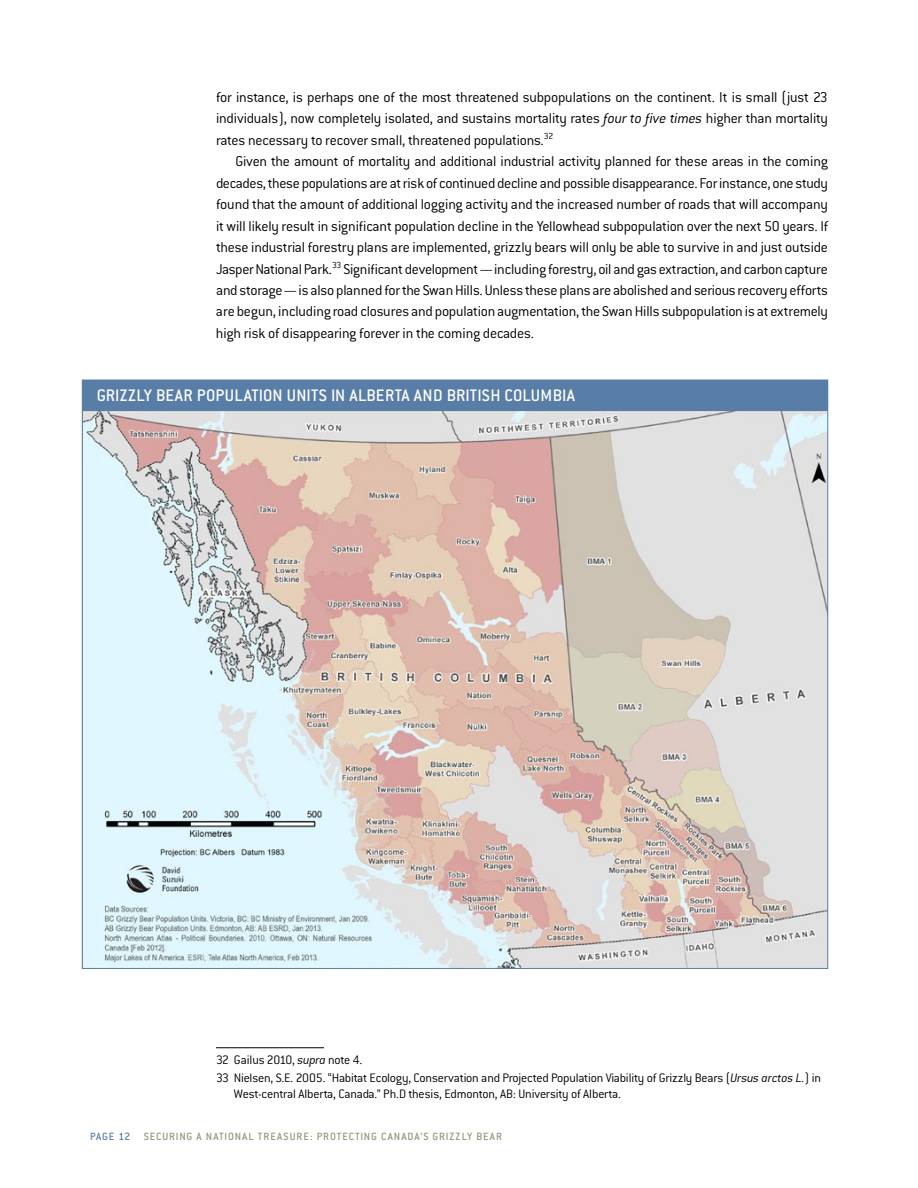
<style>
.page{position:relative;width:918px;height:1188px;background:#fff}
.page>*{position:absolute;margin:0;border:0;box-sizing:border-box;transform-origin:0 0}
.t1{font:500 18.3px "Conduit ITC";letter-spacing:.01em;color:#fff}
.t2{font:300 15.6px/21.5px "Conduit ITC";letter-spacing:-.015em;color:#000;text-align:justify}
.t3{font:300 13.5px "Conduit ITC";letter-spacing:-.015em;color:#000}
.t4{font:300 13.5px "Conduit ITC";letter-spacing:-.035em;color:#000}
.t5{font:500 11.55px "Conduit ITC";letter-spacing:.09em;color:#97947b}
.t6{font:500 11.55px "Conduit ITC";letter-spacing:.065em;color:#97947b}
.t7{font:500 11.55px "Conduit ITC";color:#587da7}
.s1{font-style:italic}
.s2{color:#587da7}
</style>
<div class="page">
<hr style="left:216px;top:1047px;width:108px;height:1px;background:#000">
<img style="left:84px;top:410px;width:742px;height:557px">
<div style="left:82px;top:380px;width:746px;height:30px;background:#587da7"></div>
<p class="t2" style="left:216px;top:86px;width:613px">for instance, is perhaps one of the most threatened subpopulations on the continent. It is small (just 23 individuals), now completely isolated, and sustains mortality rates <span class="s1">four to five times</span> higher than mortality rates necessary to recover small, threatened populations.<sup>32</sup></p>
<p class="t2" style="left:216px;top:151px;width:614px;text-indent:20px">Given the amount of mortality and additional industrial activity planned for these areas in the coming decades, these populations are at risk of continued decline and possible disappearance. For instance, one study found that the amount of additional logging activity and the increased number of roads that will accompany it will likely result in significant population decline in the Yellowhead subpopulation over the next 50 years. If these industrial forestry plans are implemented, grizzly bears will only be able to survive in and just outside Jasper National Park.<sup>33</sup> Significant development—including forestry, oil and gas extraction, and carbon capture and storage—is also planned for the Swan Hills. Unless these plans are abolished and serious recovery efforts are begun, including road closures and population augmentation, the Swan Hills subpopulation is at extremely high risk of disappearing forever in the coming decades.</p>
<p class="t1" style="left:97px;top:385px;width:328px">GRIZZLY BEAR POPULATION UN ITS IN ALBE RTA AND</p>
<p class="t1" style="left:447px;top:385px;width:130px">BRITISH COLUMBIA</p>
<p class="t4" style="left:216px;top:1053px;width:148px">32 Gailus 2010, <span class="s1">supra</span> note 4.</p>
<p class="t3" style="left:216px;top:1070px;width:607px">33 Nielsen, S.E. 2005. “Habitat Ecology, Conservation and Projected Population Viability of Grizzly Bears (<span class="s1">Ursus arctos L.</span>) in</p>
<p class="t3" style="left:234px;top:1086px;width:388px">West-central Alberta, Canada.” Ph.D thesis, Edmonton, AB: University of Alberta.</p>
<p class="t7" style="left:90px;top:1130px;width:14px">PAGE</p>
<p class="t6" style="left:119px;top:1130px;width:117px"><span class="s2">12</span> SECURING A NATIONAL</p>
<p class="t5" style="left:258px;top:1130px;width:79px">TREASURE: PROTECT</p>
<p class="t5" style="left:361px;top:1130px;width:35px">ING CANADA</p>
<p class="t5" style="left:420px;top:1130px;width:83px">’S GRIZZLY BEAR</p>
</div>
